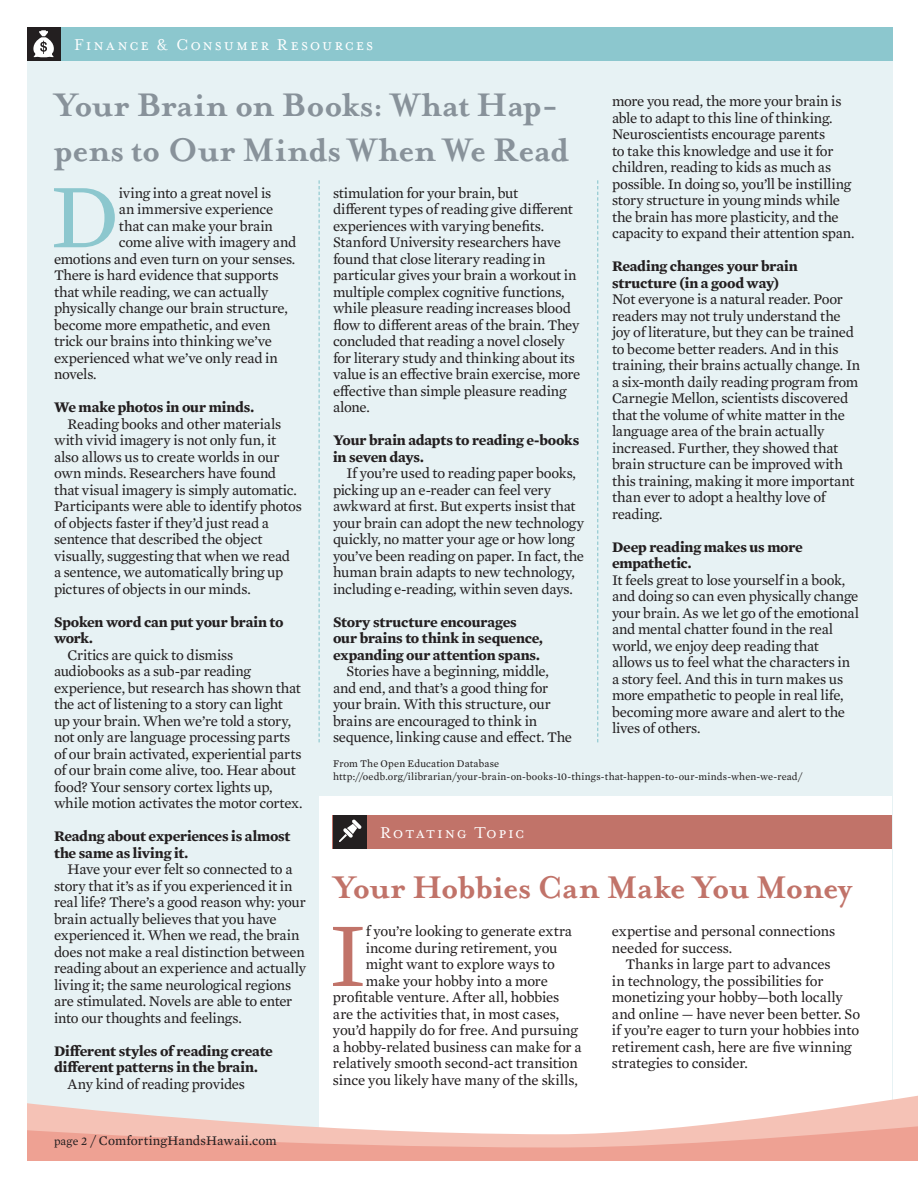
<style>
.page{position:relative;width:918px;height:1188px;background:#fff}
.page>*{position:absolute;margin:0;border:0;box-sizing:border-box;transform-origin:0 0}
.t1{font:92.7px "Mercury Text G2";color:#8cc7ce}
.t2{font:92.7px "Mercury Text G2";color:#c17369}
.t3{font:700 37.5px/45px "Mrs Eaves";letter-spacing:-.01em;color:#88929a}
.t4{font:700 36px "Mrs Eaves";letter-spacing:-.025em;color:#c17369}
.t5{font:18px "Mrs Eaves Small Caps";letter-spacing:.105em;color:#fff}
.t6{font:15px/16.5px "Mercury Text G2";letter-spacing:-.015em;color:#231f20}
.t7{font:700 15px/16.5px "Mercury Text G2";letter-spacing:-.015em;color:#231f20}
.t8{font:13.5px "Mercury Text G2";letter-spacing:.01em;color:#231f20}
.t9{font:10.5px/12.6px "Mercury Text G2";letter-spacing:.015em;color:#231f20}
.s1{font-size:12px}
</style>
<div class="page">
<div style="left:27px;top:27px;width:865px;height:1134px;background:#e7f2f4"></div>
<div style="left:319px;top:796px;width:573px;height:365px;background:#fff"></div>
<svg style="left:27px;top:1074px;width:891px;height:87px"></svg>
<svg style="left:597px;top:180px;width:1px;height:562px"></svg>
<svg style="left:319px;top:180px;width:1px;height:562px"></svg>
<div style="left:333px;top:815px;width:559px;height:33px;background:#c17369"></div>
<div style="left:333px;top:815px;width:34px;height:33px;background:#231f20"></div>
<svg style="left:339px;top:819px;width:23px;height:23px"></svg>
<div style="left:27px;top:27px;width:865px;height:34px;background:#8cc7ce"></div>
<div style="left:27px;top:27px;width:34px;height:34px;background:#231f20"></div>
<svg style="left:33px;top:30px;width:21px;height:27px"></svg>
<p class="t5" style="left:74px;top:36px;width:301px">Finance &amp; Consumer Resources</p>
<h2 class="t3" style="left:54px;top:83px;width:517px">Your Brain on Books: What Hap&shy;pens to Our Minds When We Read</h2>
<p class="t6" style="left:612px;top:92px;width:244px">more you read, the more your brain is able to adapt to this line of thinking.<br>Neuroscientists encourage parents<br>to take this knowledge and use it for children, reading to kids as much as possible. In doing so, you’ll be instilling story structure in young minds while the brain has more plasticity, and the capacity to expand their attention span.</p>
<p class="t7" style="left:612px;top:258px;width:187px">Reading changes your brain structure (in a good way)</p>
<p class="t6" style="left:612px;top:290px;width:250px">Not everyone is a natural reader. Poor readers may not truly understand the joy of literature, but they can be trained to become better readers. And in this training, their brains actually change. In a six-month daily reading program from Carnegie Mellon, scientists discovered that the volume of white matter in the language area of the brain actually increased. Further, they showed that brain structure can be improved with this training, making it more important than ever to adopt a healthy love of reading.</p>
<p class="t7" style="left:612px;top:538px;width:192px">Deep reading makes us more empathetic.</p>
<p class="t6" style="left:612px;top:571px;width:249px">It feels great to lose yourself in a book, and doing so can even physically change your brain. As we let go of the emotional and mental chatter found in the real world, we enjoy deep reading that allows us to feel what the characters in a story feel. And this in turn makes us more empathetic to people in real life, becoming more aware and alert to the lives of others.</p>
<p class="t6" style="left:333px;top:184px;width:249px">stimulation for your brain, but<br>different types of reading give different experiences with varying benefits.<br>Stanford University researchers have found that close literary reading in particular gives your brain a workout in multiple complex cognitive functions, while pleasure reading increases blood flow to different areas of the brain. They concluded that reading a novel closely for literary study and thinking about its value is an effective brain exercise, more effective than simple pleasure reading alone.</p>
<p class="t7" style="left:333px;top:431px;width:248px">Your brain adapts to reading e-books in seven days.</p>
<p class="t6" style="left:333px;top:464px;width:253px;text-indent:13px">If you’re used to reading paper books, picking up an e-reader can feel very awkward at first. But experts insist that your brain can adopt the new technology quickly, no matter your age or how long you’ve been reading on paper. In fact, the human brain adapts to new technology, including e-reading, within seven days.</p>
<p class="t7" style="left:333px;top:613px;width:211px">Story structure encourages our brains to think in sequence, expanding our attention spans.</p>
<p class="t6" style="left:333px;top:662px;width:241px;text-indent:13px">Stories have a beginning, middle, and end, and that’s a good thing for your brain. With this structure, our brains are encouraged to think in sequence, linking cause and effect. The</p>
<h1 class="t1" style="left:51px;top:149px;width:69px">D</h1>
<p class="t6" style="left:119px;top:184px;width:154px">iving into a great novel is</p>
<p class="t6" style="left:119px;top:200px;width:156px">an immersive experience</p>
<p class="t6" style="left:119px;top:217px;width:156px">that can make your brain</p>
<p class="t6" style="left:119px;top:233px;width:179px">come alive with imagery and</p>
<p class="t6" style="left:54px;top:250px;width:243px">emotions and even turn on your senses.</p>
<p class="t6" style="left:54px;top:266px;width:226px">There is hard evidence that supports</p>
<p class="t6" style="left:54px;top:283px;width:216px">that while reading, we can actually</p>
<p class="t6" style="left:54px;top:299px;width:235px">physically change our brain structure,</p>
<p class="t6" style="left:54px;top:316px;width:218px">become more empathetic, and even</p>
<p class="t6" style="left:54px;top:332px;width:220px">trick our brains into thinking we’ve</p>
<p class="t6" style="left:54px;top:349px;width:225px">experienced what we’ve only read in</p>
<p class="t6" style="left:54px;top:365px;width:44px">novels.</p>
<p class="t7" style="left:54px;top:398px;width:202px">We make photos in our minds.</p>
<p class="t6" style="left:54px;top:415px;width:249px;text-indent:13px">Reading books and other materials with vivid imagery is not only fun, it also allows us to create worlds in our own minds. Researchers have found that visual imagery is simply automatic.<br>Participants were able to identify photos of objects faster if they’d just read a sentence that described the object visually, suggesting that when we read<br>a sentence, we automatically bring up pictures of objects in our minds.</p>
<p class="t7" style="left:54px;top:613px;width:231px">Spoken word can put your brain to work.</p>
<p class="t6" style="left:54px;top:646px;width:250px;text-indent:13px">Critics are quick to dismiss audiobooks as a sub-par reading experience, but research has shown that the act of listening to a story can light up your brain. When we’re told a story, not only are language processing parts of our brain activated, experiential parts of our brain come alive, too. Hear about food? Your sensory cortex lights up, while motion activates the motor cortex.</p>
<p class="t7" style="left:54px;top:827px;width:238px">Readng about experiences is almost the same as living it.</p>
<p class="t6" style="left:54px;top:860px;width:253px;text-indent:13px">Have your ever felt so connected to a story that it’s as if you experienced it in real life? There’s a good reason why: your brain actually believes that you have experienced it. When we read, the brain does not make a real distinction between reading about an experience and actually living it; the same neurological regions are stimulated. Novels are able to enter into our thoughts and feelings.</p>
<p class="t7" style="left:54px;top:1042px;width:221px">Different styles of reading create different patterns in the brain.</p>
<p class="t6" style="left:68px;top:1075px;width:179px">Any kind of reading provides</p>
<p class="t9" style="left:333px;top:757px;width:471px">From The Open Education Database http://oedb.org/ilibrarian/your-brain-on-books-10-things-that-happen-to-our-minds-when-we-read/</p>
<p class="t5" style="left:380px;top:823px;width:146px">Rotating Topic</p>
<h3 class="t4" style="left:333px;top:867px;width:520px">Your Hobbies Can Make You Money</h3>
<h1 class="t2" style="left:329px;top:888px;width:39px">I</h1>
<p class="t6" style="left:366px;top:922px;width:208px">f you’re looking to generate extra</p>
<p class="t6" style="left:612px;top:922px;width:225px">expertise and personal connections needed for success.</p>
<p class="t6" style="left:612px;top:955px;width:250px;text-indent:13px">Thanks in large part to advances<br>in technology, the possibilities for monetizing your hobby—both locally and online — have never been better. So if you’re eager to turn your hobbies into retirement cash, here are five winning strategies to consider.</p>
<p class="t6" style="left:366px;top:939px;width:193px">income during retirement, you</p>
<p class="t6" style="left:366px;top:955px;width:191px">might want to explore ways to</p>
<p class="t6" style="left:366px;top:972px;width:184px">make your hobby into a more</p>
<p class="t6" style="left:333px;top:988px;width:228px">profitable venture. After all, hobbies</p>
<p class="t6" style="left:333px;top:1005px;width:228px">are the activities that, in most cases,</p>
<p class="t6" style="left:333px;top:1021px;width:246px">you’d happily do for free. And pursuing</p>
<p class="t6" style="left:333px;top:1038px;width:250px">a hobby-related business can make for a</p>
<p class="t6" style="left:333px;top:1054px;width:246px">relatively smooth second-act transition</p>
<p class="t6" style="left:333px;top:1071px;width:247px">since you likely have many of the skills,</p>
<p class="t8" style="left:54px;top:1131px;width:224px"><span class="s1">page 2</span> / ComfortingHandsHawaii.com</p>
</div>
